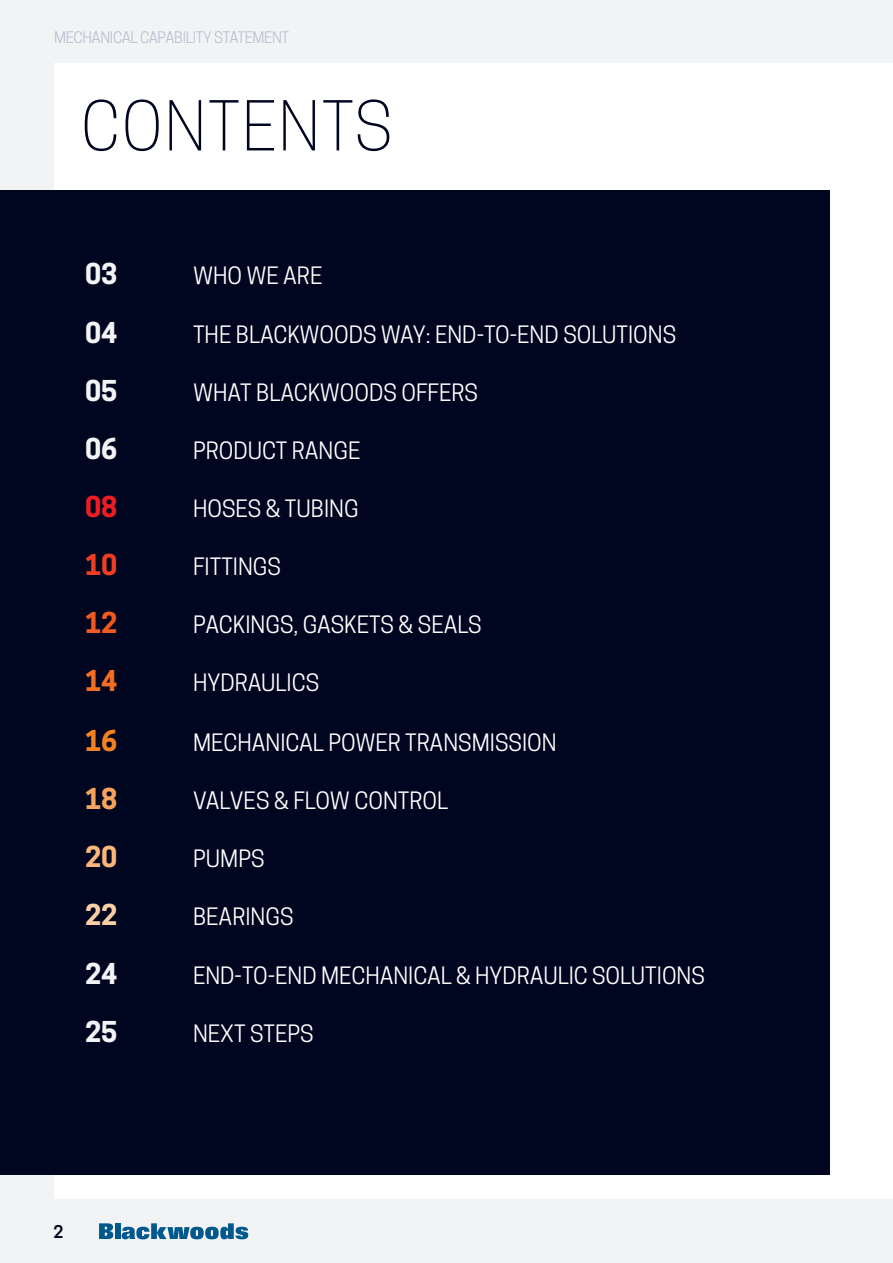
<style>
.page{position:relative;width:893px;height:1263px;background:#f2f3f4}
.page>*{position:absolute;margin:0;border:0;box-sizing:border-box;transform-origin:0 0}
.t1{font:300 64.5px "Cooper Hewitt";letter-spacing:.025em;color:#000520}
.t2{font:700 27px "Cooper Hewitt";color:#f2f3f4}
.t3{font:700 27px "Cooper Hewitt";color:#ee1d23}
.t4{font:700 27px "Cooper Hewitt";color:#ef3e22}
.t5{font:700 27px "Cooper Hewitt";color:#f15921}
.t6{font:700 27px "Cooper Hewitt";color:#f36e21}
.t7{font:700 27px "Cooper Hewitt";color:#f58220}
.t8{font:700 27px "Cooper Hewitt";color:#f8a35c}
.t9{font:700 27px "Cooper Hewitt";color:#fab67b}
.t10{font:700 27px "Cooper Hewitt";color:#fccea5}
.t11{font:22.5px "Cooper Hewitt";color:#fff}
.t12{font:600 16.5px "Cooper Hewitt";color:#000520}
.t13{font:15px "Cooper Hewitt";letter-spacing:-.025em;color:#bbc3d1}
</style>
<div class="page">
<div style="left:54px;top:64px;width:839px;height:1135px;background:#fff"></div>
<svg style="left:99px;top:1223px;width:14px;height:16px"></svg>
<div style="left:115px;top:1223px;width:5px;height:16px;background:#01588c"></div>
<svg style="left:122px;top:1223px;width:126px;height:16px"></svg>
<div style="left:0;top:190px;width:829px;height:984px;background:#000520"></div>
<p class="t13" style="left:54px;top:29px;width:237px">MECHANICAL CAPABILITY STATEMENT</p>
<h1 class="t1" style="left:81px;top:89px;width:313px">CONTENTS</h1>
<p class="t2" style="left:85px;top:257px;width:34px">03</p>
<p class="t11" style="left:193px;top:262px;width:131px">WHO WE ARE</p>
<p class="t2" style="left:85px;top:317px;width:34px">04</p>
<p class="t11" style="left:193px;top:321px;width:485px">THE BLACKWOODS WAY: END-TO-END SOLUTIONS</p>
<p class="t2" style="left:85px;top:375px;width:34px">05</p>
<p class="t11" style="left:193px;top:379px;width:287px">WHAT BLACKWOODS OFFERS</p>
<p class="t2" style="left:85px;top:433px;width:34px">06</p>
<p class="t11" style="left:193px;top:437px;width:169px">PRODUCT RANGE</p>
<p class="t3" style="left:85px;top:491px;width:34px">08</p>
<p class="t11" style="left:193px;top:495px;width:167px">HOSES &amp; TUBING</p>
<p class="t4" style="left:85px;top:549px;width:34px">10</p>
<p class="t11" style="left:193px;top:553px;width:89px">FITTINGS</p>
<p class="t5" style="left:85px;top:607px;width:34px">12</p>
<p class="t11" style="left:193px;top:611px;width:290px">PACKINGS, GASKETS &amp; SEALS</p>
<p class="t6" style="left:85px;top:665px;width:34px">14</p>
<p class="t11" style="left:193px;top:669px;width:128px">HYDRAULICS</p>
<p class="t7" style="left:85px;top:724px;width:34px">16</p>
<p class="t11" style="left:193px;top:729px;width:365px">MECHANICAL POWER TRANSMISSION</p>
<p class="t8" style="left:85px;top:782px;width:34px">18</p>
<p class="t11" style="left:193px;top:787px;width:257px">VALVES &amp; FLOW CONTROL</p>
<p class="t9" style="left:85px;top:841px;width:34px">20</p>
<p class="t11" style="left:193px;top:845px;width:73px">PUMPS</p>
<p class="t10" style="left:85px;top:899px;width:34px">22</p>
<p class="t11" style="left:193px;top:903px;width:102px">BEARINGS</p>
<p class="t2" style="left:85px;top:958px;width:34px">24</p>
<p class="t11" style="left:193px;top:963px;width:513px">END-TO-END MECHANICAL &amp; HYDRAULIC SOLUTIONS</p>
<p class="t2" style="left:85px;top:1016px;width:34px">25</p>
<p class="t11" style="left:193px;top:1021px;width:122px">NEXT STEPS</p>
<p class="t12" style="left:54px;top:1221px;width:11px">2</p>
</div>
